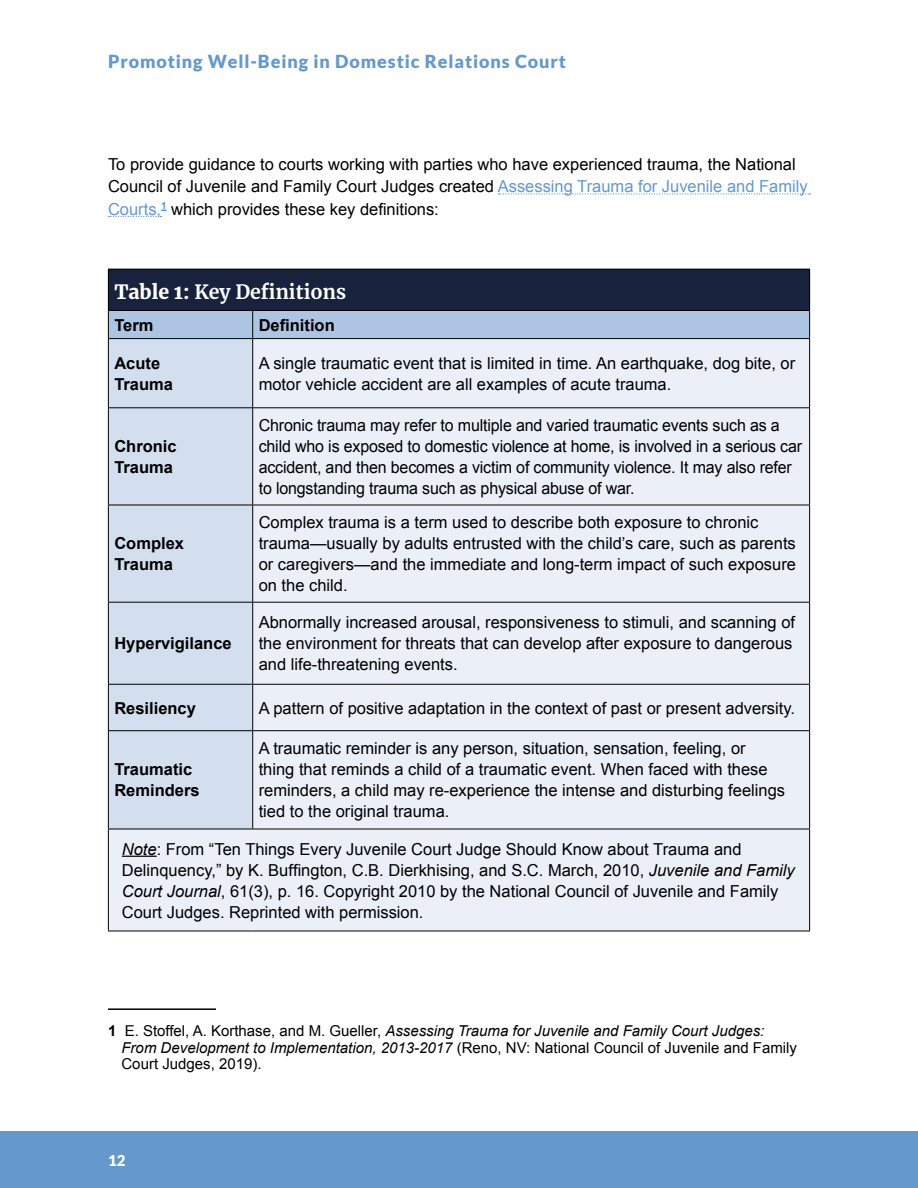
<style>
.page{position:relative;width:918px;height:1188px;background:#fff}
.page>*{position:absolute;margin:0;border:0;box-sizing:border-box;transform-origin:0 0}
.t1{font:700 19.5px "Merriweather";color:#fff}
.t2{font:900 18px "Lato";letter-spacing:.05em;color:#6598cb}
.t3{font:16.5px/21px "Arial";color:#000}
.t4{font:700 16.5px/21px "Arial";color:#000}
.t5{font:15px/16.5px "Arial";color:#000}
.t6{font:900 15px "Lato";color:#fff}
.s1{color:#6598cb}
.s2{font-weight:900}
.s3{font-style:italic}
.s4{font-weight:700}
</style>
<div class="page">
<div style="left:0;top:1131px;width:918px;height:57px;background:#6598cb"></div>
<svg style="left:498px;top:193px;width:312px;height:2px"></svg>
<svg style="left:109px;top:210px;width:58px;height:7px"></svg>
<hr style="left:108px;top:1008px;width:108px;height:2px;background:#000">
<div style="left:108px;top:269px;width:702px;height:41px;background:#18223c"></div>
<svg style="left:109px;top:339px;width:700px;height:592px;fill:#ebeff7"></svg>
<hr style="left:108px;top:269px;width:145px;height:1px;background:#000">
<hr style="left:108px;top:269px;width:1px;height:41px;background:#000">
<hr style="left:253px;top:269px;width:557px;height:1px;background:#000">
<hr style="left:809px;top:269px;width:1px;height:41px;background:#000">
<div style="left:108px;top:310px;width:702px;height:28px;background:#adc4e2"></div>
<hr style="left:108px;top:338px;width:145px;height:1px;background:#000">
<hr style="left:108px;top:339px;width:1px;height:68px;background:#000">
<hr style="left:253px;top:338px;width:557px;height:1px;background:#000">
<hr style="left:252px;top:339px;width:1px;height:68px;background:#000">
<hr style="left:809px;top:339px;width:1px;height:68px;background:#000">
<hr style="left:108px;top:407px;width:145px;height:1px;background:#000">
<hr style="left:108px;top:408px;width:1px;height:97px;background:#000">
<hr style="left:253px;top:407px;width:557px;height:1px;background:#000">
<hr style="left:252px;top:408px;width:1px;height:97px;background:#000">
<hr style="left:809px;top:408px;width:1px;height:97px;background:#000">
<hr style="left:108px;top:505px;width:145px;height:1px;background:#000">
<hr style="left:108px;top:505px;width:1px;height:97px;background:#000">
<hr style="left:253px;top:505px;width:557px;height:1px;background:#000">
<hr style="left:252px;top:505px;width:1px;height:97px;background:#000">
<hr style="left:809px;top:505px;width:1px;height:97px;background:#000">
<hr style="left:108px;top:602px;width:145px;height:1px;background:#000">
<hr style="left:108px;top:603px;width:1px;height:81px;background:#000">
<hr style="left:253px;top:602px;width:557px;height:1px;background:#000">
<hr style="left:252px;top:603px;width:1px;height:81px;background:#000">
<hr style="left:809px;top:603px;width:1px;height:81px;background:#000">
<hr style="left:108px;top:684px;width:145px;height:1px;background:#000">
<hr style="left:108px;top:685px;width:1px;height:45px;background:#000">
<hr style="left:253px;top:684px;width:557px;height:1px;background:#000">
<hr style="left:252px;top:685px;width:1px;height:45px;background:#000">
<hr style="left:809px;top:685px;width:1px;height:45px;background:#000">
<hr style="left:108px;top:730px;width:145px;height:1px;background:#000">
<hr style="left:108px;top:731px;width:1px;height:98px;background:#000">
<hr style="left:253px;top:730px;width:557px;height:1px;background:#000">
<hr style="left:252px;top:731px;width:1px;height:98px;background:#000">
<hr style="left:809px;top:731px;width:1px;height:98px;background:#000">
<hr style="left:108px;top:829px;width:145px;height:1px;background:#000">
<hr style="left:108px;top:829px;width:1px;height:102px;background:#000">
<hr style="left:253px;top:829px;width:557px;height:1px;background:#000">
<hr style="left:809px;top:829px;width:1px;height:102px;background:#000">
<hr style="left:108px;top:931px;width:145px;height:1px;background:#000">
<hr style="left:253px;top:931px;width:557px;height:1px;background:#000">
<hr style="left:122px;top:856px;width:35px;height:1px;background:#000">
<p class="t2" style="left:108px;top:51px;width:459px">Promoting Well-Being in Domestic Relations Court</p>
<p class="t3" style="left:108px;top:153px;width:701px;line-height:22.5px">To provide guidance to courts working with parties who have experienced trauma, the National<br>Council of Juvenile and Family Court Judges created <span class="s1">Assessing Trauma for Juvenile and Family<br>Courts,</span><sup>1</sup> which provides these key definitions:</p>
<p class="t1" style="left:114px;top:279px;width:233px"><span class="s2">Table 1:</span> Key Definitions</p>
<p class="t4" style="left:114px;top:315px;width:41px">Term</p>
<p class="t4" style="left:259px;top:315px;width:78px">Definition</p>
<p class="t4" style="left:114px;top:353px;width:60px">Acute<br>Trauma</p>
<p class="t3" style="left:259px;top:353px;width:538px">A single traumatic event that is limited in time. An earthquake, dog bite, or motor vehicle accident are all examples of acute trauma.</p>
<p class="t4" style="left:114px;top:436px;width:64px">Chronic<br>Trauma</p>
<p class="t4" style="left:114px;top:533px;width:71px">Complex<br>Trauma</p>
<p class="t4" style="left:114px;top:634px;width:119px">Hypervigilance</p>
<p class="t3" style="left:259px;top:415px;width:545px">Chronic trauma may refer to multiple and varied traumatic events such as a child who is exposed to domestic violence at home, is involved in a serious car accident, and then becomes a victim of community violence. It may also refer to longstanding trauma such as physical abuse of war.</p>
<p class="t3" style="left:259px;top:512px;width:539px">Complex trauma is a term used to describe both exposure to chronic trauma—usually by adults entrusted with the child’s care, such as parents or caregivers—and the immediate and long-term impact of such exposure on the child.</p>
<p class="t3" style="left:259px;top:612px;width:538px">Abnormally increased arousal, responsiveness to stimuli, and scanning of the environment for threats that can develop after exposure to dangerous and life-threatening events.</p>
<p class="t4" style="left:114px;top:698px;width:83px">Resiliency</p>
<p class="t3" style="left:259px;top:697px;width:538px">A pattern of positive adaptation in the context of past or present adversity.</p>
<p class="t3" style="left:259px;top:738px;width:528px">A traumatic reminder is any person, situation, sensation, feeling, or thing that reminds a child of a traumatic event. When faced with these reminders, a child may re-experience the intense and disturbing feelings tied to the original trauma.</p>
<p class="t3" style="left:122px;top:838px;width:674px"><span class="s3">Note</span>: From “Ten Things Every Juvenile Court Judge Should Know about Trauma and Delinquency,” by K. Buffington, C.B. Dierkhising, and S.C. March, 2010, <span class="s3">Juvenile and Family Court Journal</span>, 61(3), p. 16. Copyright 2010 by the National Council of Juvenile and Family Court Judges. Reprinted with permission.</p>
<p class="t4" style="left:114px;top:760px;width:87px">Traumatic<br>Reminders</p>
<p class="t5" style="left:122px;top:1023px;width:677px;text-indent:-14px"><span class="s4">1</span> E. Stoffel, A. Korthase, and M. Gueller, <span class="s3">Assessing Trauma for Juvenile and Family Court Judges:<br>From Development to Implementation, 2013-2017</span> (Reno, NV: National Council of Juvenile and Family<br>Court Judges, 2019).</p>
<p class="t6" style="left:108px;top:1151px;width:19px">12</p>
</div>
